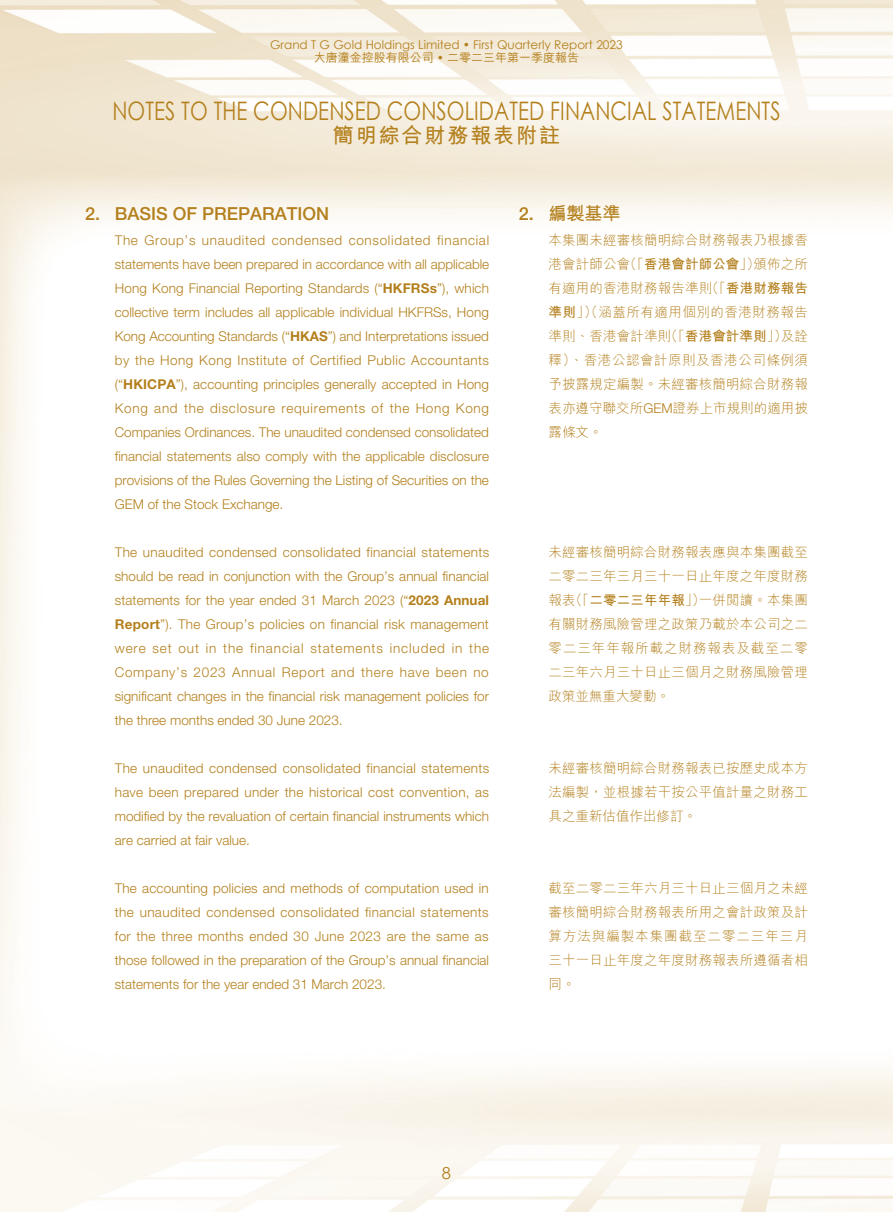
<style>
.page{position:relative;width:893px;height:1212px;background:#fff}
.page>*{position:absolute;margin:0;border:0;box-sizing:border-box;transform-origin:0 0}
.t1{font:25.5px "Century Gothic";letter-spacing:.005em;color:#b4801d;scale:.8 1}
.t2{font:700 21px "M Hei HK";letter-spacing:.09em;color:#b4801d}
.t3{font:500 18px "Helvetica Neue LT Std";color:#b4801d}
.t4{font:700 18px "M Hei HK";color:#b4801d}
.t5{font:16.5px "Century Gothic";color:#b4801d}
.t6{font:300 13.5px/24px "Helvetica Neue LT Std";color:#b4801d;text-align:justify}
.t7{font:300 13.5px/24px "M Hei HK";letter-spacing:.01em;color:#b4801d;text-align:justify}
.t8{font:12px "Century Gothic";color:#b4801d}
.t9{font:500 12px "M Hei HK";color:#b4801d}
.s1{font-family:"Century Gothic";font-weight:400}
.s2{font-weight:700}
.s3{font-family:"Helvetica Neue LT Std";font-weight:500}
.s4{font-family:"Helvetica Neue LT Std"}
</style>
<div class="page">
<p class="t8" style="left:270px;top:36px;width:354px">Grand T G Gold Holdings Limited • First Quarterly Report 2023</p>
<p class="t9" style="left:314px;top:49px;width:267px">大唐潼金控股有限公司 <span class="s1">•</span> 二零二三年第一季度報告</p>
<h1 class="t1" style="left:112px;top:93px;width:837px">NOTES TO THE CONDENSED CONSOLIDATED FINANCIAL STATEMENTS</h1>
<h2 class="t2" style="left:333px;top:120px;width:229px">簡明綜合財務報表附註</h2>
<h3 class="t3" style="left:85px;top:203px;width:246px">2. BASIS OF PREPARATION</h3>
<p class="t6" style="left:115px;top:228px;width:376px">The Group’s unaudited condensed consolidated financial statements have been prepared in accordance with all applicable Hong Kong Financial Reporting Standards (“<span class="s2">HKFRSs</span>”), which collective term includes all applicable individual HKFRSs, Hong Kong Accounting Standards (“<span class="s2">HKAS</span>”) and Interpretations issued by the Hong Kong Institute of Certified Public Accountants (“<span class="s2">HKICPA</span>”), accounting principles generally accepted in Hong Kong and the disclosure requirements of the Hong Kong Companies Ordinances. The unaudited condensed consolidated financial statements also comply with the applicable disclosure provisions of the Rules Governing the Listing of Securities on the GEM of the Stock Exchange.</p>
<p class="t6" style="left:115px;top:540px;width:376px">The unaudited condensed consolidated financial statements should be read in conjunction with the Group’s annual financial statements for the year ended 31 March 2023 (“<span class="s2">2023 Annual Report</span>”). The Group’s policies on financial risk management were set out in the financial statements included in the Company’s 2023 Annual Report and there have been no significant changes in the financial risk management policies for the three months ended 30 June 2023.</p>
<p class="t6" style="left:115px;top:756px;width:376px">The unaudited condensed consolidated financial statements have been prepared under the historical cost convention, as modified by the revaluation of certain financial instruments which are carried at fair value.</p>
<p class="t6" style="left:115px;top:876px;width:376px">The accounting policies and methods of computation used in the unaudited condensed consolidated financial statements for the three months ended 30 June 2023 are the same as those followed in the preparation of the Group’s annual financial statements for the year ended 31 March 2023.</p>
<h3 class="t4" style="left:519px;top:200px;width:103px"><span class="s3">2.</span> 編製基準</h3>
<p class="t7" style="left:549px;top:228px;width:261px">本集團未經審核簡明綜合財務報表乃根據香港會計師公會（「<span class="s2">香港會計師公會</span>」）頒佈之所有適用的香港財務報告準則（「<span class="s2">香港財務報告準則</span>」）（涵蓋所有適用個別的香港財務報告準則、香港會計準則（「<span class="s2">香港會計準則</span>」）及詮釋）、香港公認會計原則及香港公司條例須予披露規定編製。未經審核簡明綜合財務報表亦遵守聯交所<span class="s4">GEM</span>證券上市規則的適用披露條文。</p>
<p class="t7" style="left:549px;top:540px;width:261px">未經審核簡明綜合財務報表應與本集團截至二零二三年三月三十一日止年度之年度財務報表（「<span class="s2">二零二三年年報</span>」）一併閱讀。本集團有關財務風險管理之政策乃載於本公司之二零二三年年報所載之財務報表及截至二零二三年六月三十日止三個月之財務風險管理政策並無重大變動。</p>
<p class="t7" style="left:549px;top:756px;width:261px">未經審核簡明綜合財務報表已按歷史成本方法編製，並根據若干按公平值計量之財務工具之重新估值作出修訂。</p>
<p class="t7" style="left:549px;top:876px;width:261px">截至二零二三年六月三十日止三個月之未經審核簡明綜合財務報表所用之會計政策及計算方法與編製本集團截至二零二三年三月三十一日止年度之年度財務報表所遵循者相同。</p>
<p class="t5" style="left:442px;top:1162px;width:11px">8</p>
</div>
